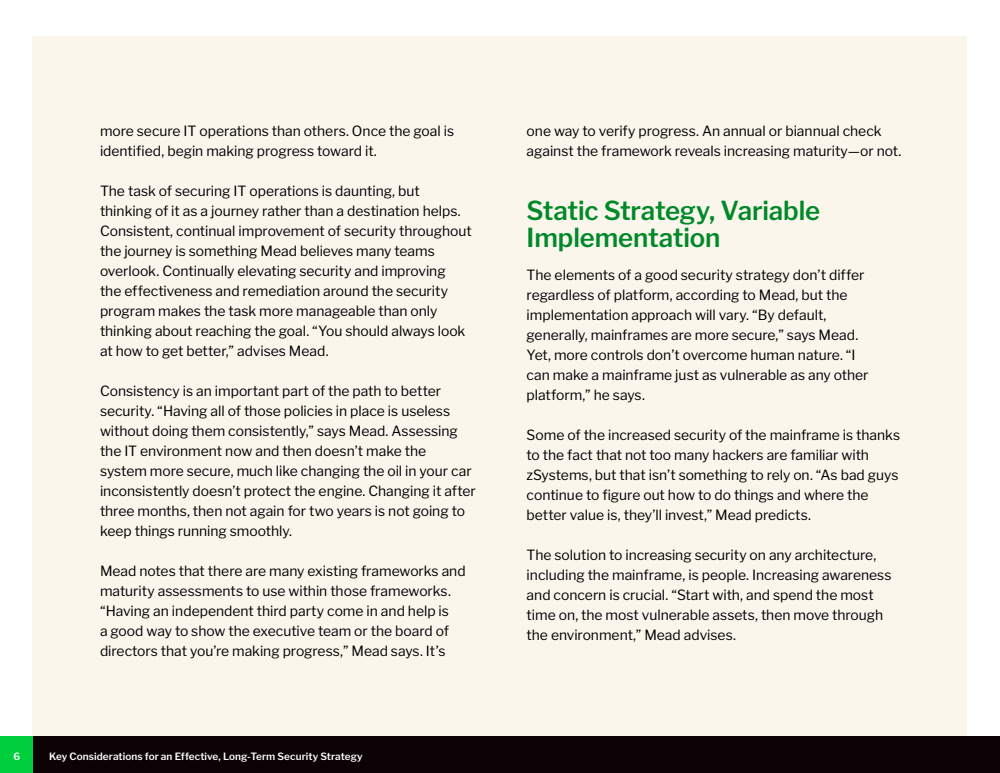
<style>
.page{position:relative;width:1000px;height:773px;background:#fff}
.page>*{position:absolute;margin:0;border:0;box-sizing:border-box;transform-origin:0 0}
.Subhead{font:600 26px/27px "Libre Franklin";letter-spacing:-.005em;color:#008929}
.Body_Copy_copy{font:14px/20px "Libre Franklin";color:#000}
.t1{font:600 10px "Libre Franklin";letter-spacing:.01em;color:#fff}
</style>
<div class="page">
<div style="left:33px;top:36px;width:934px;height:701px;background:#faf6ec"></div>
<div style="left:33px;top:737px;width:967px;height:36px;background:#0a0204"></div>
<div style="left:0;top:737px;width:33px;height:36px;background:#00cf3d"></div>
<p class="Body_Copy_copy" style="left:100px;top:121px;width:356px">more secure IT operations than others. Once the goal is identified, begin making progress toward it.</p>
<p class="Body_Copy_copy" style="left:100px;top:181px;width:373px">The task of securing IT operations is daunting, but thinking of it as a journey rather than a destination helps.<br>Consistent, continual improvement of security throughout the journey is something Mead believes many teams overlook. Continually elevating security and improving<br>the effectiveness and remediation around the security program makes the task more manageable than only thinking about reaching the goal. “You should always look at how to get better,” advises Mead.</p>
<p class="Body_Copy_copy" style="left:100px;top:381px;width:377px">Consistency is an important part of the path to better security. “Having all of those policies in place is useless without doing them consistently,” says Mead. Assessing the IT environment now and then doesn’t make the system more secure, much like changing the oil in your car inconsistently doesn’t protect the engine. Changing it after three months, then not again for two years is not going to keep things running smoothly.</p>
<p class="Body_Copy_copy" style="left:100px;top:561px;width:367px">Mead notes that there are many existing frameworks and maturity assessments to use within those frameworks. “Having an independent third party come in and help is<br>a good way to show the executive team or the board of directors that you’re making progress,” Mead says. It’s</p>
<p class="t1" style="left:14px;top:750px;width:8px">6</p>
<p class="t1" style="left:49px;top:750px;width:415px">How Open Source Bolsters Power Systems Moderniza ion and Hybrid Cloud Strategies</p>
<p class="t1" style="left:49px;top:750px;width:315px">Key Considerations for an Effective, Long-Term Security Strategy</p>
<p class="Body_Copy_copy" style="left:527px;top:121px;width:376px">one way to verify progress. An annual or biannual check against the framework reveals increasing maturity—or not.</p>
<p class="Subhead" style="left:527px;top:197px;width:295px">Static Strategy, Variable<br>Implementation</p>
<p class="Body_Copy_copy" style="left:527px;top:265px;width:343px">The elements of a good security strategy don’t differ regardless of platform, according to Mead, but the implementation approach will vary. “By default, generally, mainframes are more secure,” says Mead.<br>Yet, more controls don’t overcome human nature. “I can make a mainframe just as vulnerable as any other platform,” he says.</p>
<p class="Body_Copy_copy" style="left:527px;top:425px;width:375px">Some of the increased security of the mainframe is thanks to the fact that not too many hackers are familiar with zSystems, but that isn’t something to rely on. “As bad guys continue to figure out how to do things and where the better value is, they’ll invest,” Mead predicts.</p>
<p class="Body_Copy_copy" style="left:527px;top:545px;width:367px">The solution to increasing security on any architecture, including the mainframe, is people. Increasing awareness and concern is crucial. “Start with, and spend the most time on, the most vulnerable assets, then move through the environment,” Mead advises.</p>
</div>
